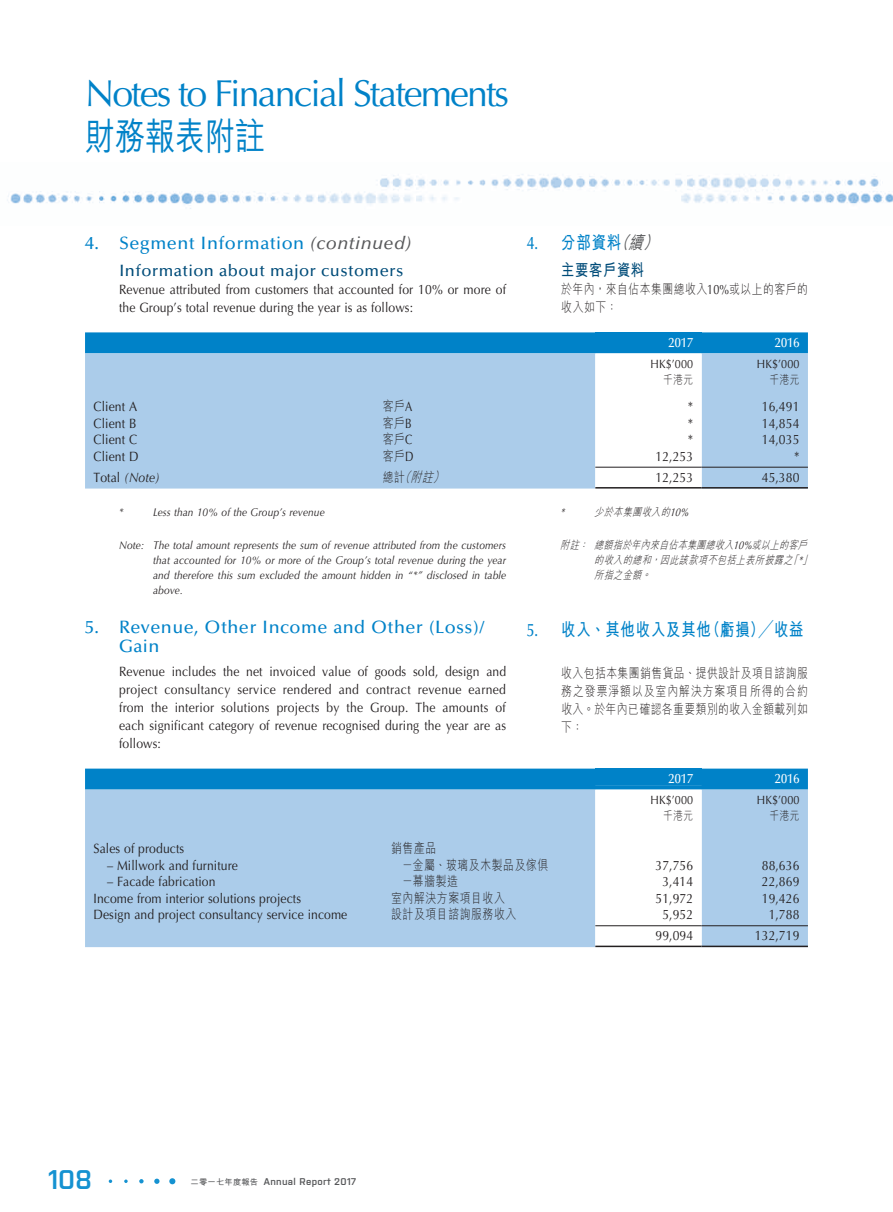
<style>
.page{position:relative;width:893px;height:1212px;background:#fff}
.page>*{position:absolute;margin:0;border:0;box-sizing:border-box;transform-origin:0 0}
.t1{font:37.5px "Optima LT Std";letter-spacing:-.05em;color:#0082c8}
.t2{font:500 37.5px "M Hei HK";color:#0082c8;scale:.8 1}
.t3{font:600 27px "Purista";color:#1592d1}
.t4{font:500 18px/19.5px "Optima LT Std";letter-spacing:.025em;color:#0082c8}
.t5{font:700 18px "M Hei HK";letter-spacing:.055em;color:#0082c8;scale:.8 1}
.t6{font:500 16.5px "Optima LT Std";letter-spacing:.025em;color:#004c79}
.t7{font:700 16.5px "M Hei HK";letter-spacing:.055em;color:#004c79;scale:.8 1}
.t8{font:13.5px/18px "Optima LT Std";letter-spacing:.01em;color:#231f20;scale:.9 1}
.t9{font:300 13.5px/18px "M Hei HK";letter-spacing:.06em;color:#231f20;text-align:justify;scale:.8 1}
.t10{font:500 13.5px "Optima LT Std";letter-spacing:.005em;color:#fff;scale:.9 1}
.t11{font:italic 13.5px "Optima LT Std";color:#231f20;scale:.9 1}
.t12{font:italic 300 13.5px "M Hei HK";color:#231f20;scale:.8 1}
.t13{font:12px "Optima LT Std";letter-spacing:.01em;color:#231f20;scale:.9 1}
.t14{font:300 12px "M Hei HK";letter-spacing:.06em;color:#231f20;scale:.8 1}
.t15{font:italic 11.25px/15px "Optima LT Std";letter-spacing:.01em;color:#231f20;text-align:justify;scale:.9 1}
.t16{font:italic 300 11.25px/15px "M Hei HK";color:#231f20;scale:.8 1}
.t17{font:600 9.75px "Purista";letter-spacing:.03em;color:#57585a}
.s1{font-style:italic;color:#57585a}
.s2{font-family:"Optima LT Std";font-weight:500}
.s3{font-weight:500;font-style:italic;color:#57585a}
.s4{font-family:"Optima LT Std";font-weight:400}
.s5{font-style:normal}
.s6{font-family:"M Hei HK";font-weight:700;font-size:8.25px}
</style>
<div class="page">
<img style="left:7px;top:174px;width:886px;height:35px">
<svg style="left:169px;top:1178px;width:6px;height:6px"></svg>
<svg style="left:154px;top:1178px;width:6px;height:6px"></svg>
<svg style="left:139px;top:1179px;width:5px;height:4px"></svg>
<svg style="left:124px;top:1179px;width:4px;height:4px"></svg>
<svg style="left:109px;top:1179px;width:3px;height:4px"></svg>
<svg style="left:85px;top:332px;width:723px;height:156px;background:#9ec8e8"></svg>
<hr style="left:595px;top:467px;width:107px;height:1px;background:#231f20">
<hr style="left:702px;top:467px;width:106px;height:1px;background:#231f20">
<hr style="left:595px;top:487px;width:107px;height:1px;background:#231f20">
<hr style="left:702px;top:487px;width:106px;height:1px;background:#231f20">
<svg style="left:85px;top:768px;width:723px;height:179px;background:#a1c9e8"></svg>
<hr style="left:595px;top:925px;width:107px;height:1px;background:#231f20">
<hr style="left:702px;top:925px;width:106px;height:1px;background:#231f20">
<hr style="left:595px;top:945px;width:107px;height:2px;background:#231f20">
<hr style="left:702px;top:945px;width:106px;height:2px;background:#231f20">
<h1 class="t1" style="left:85px;top:71px;width:426px">Notes to Financial Statements</h1>
<h1 class="t2" style="left:85px;top:109px;width:226px">財務報表附註</h1>
<h3 class="t4" style="left:85px;top:233px;width:328px">4. Segment Information <span class="s1">(continued)</span></h3>
<p class="t6" style="left:119px;top:261px;width:286px">Information about major customers</p>
<p class="t8" style="left:119px;top:281px;width:432px">Revenue attributed from customers that accounted for 10% or more of the Group’s total revenue during the year is as follows:</p>
<h3 class="t5" style="left:527px;top:229px;width:172px"><span class="s2">4.</span> 分部資料<span class="s3">（續）</span></h3>
<p class="t7" style="left:561px;top:258px;width:105px">主要客戶資料</p>
<p class="t9" style="left:561px;top:280px;width:310px">於年內，來自佔本集團總收入<span class="s4">10%</span>或以上的客戶的收入如下：</p>
<p class="t10" style="left:669px;top:334px;width:29px">2017</p>
<p class="t10" style="left:775px;top:334px;width:29px">2016</p>
<p class="t13" style="left:651px;top:357px;width:49px">HK$’000</p>
<p class="t13" style="left:757px;top:357px;width:49px">HK$’000</p>
<p class="t14" style="left:663px;top:371px;width:39px">千港元</p>
<p class="t14" style="left:769px;top:371px;width:39px">千港元</p>
<p class="t8" style="left:94px;top:398px;width:50px">Client A</p>
<p class="t9" style="left:383px;top:397px;width:38px">客戶<span class="s4">A</span></p>
<p class="t8" style="left:688px;top:398px;width:7px">*</p>
<p class="t8" style="left:762px;top:398px;width:43px">16,491</p>
<p class="t8" style="left:94px;top:414px;width:49px">Client B</p>
<p class="t9" style="left:383px;top:413px;width:38px">客戶<span class="s4">B</span></p>
<p class="t8" style="left:688px;top:414px;width:7px">*</p>
<p class="t8" style="left:762px;top:414px;width:43px">14,854</p>
<p class="t8" style="left:94px;top:431px;width:50px">Client C</p>
<p class="t9" style="left:383px;top:430px;width:38px">客戶<span class="s4">C</span></p>
<p class="t8" style="left:688px;top:431px;width:7px">*</p>
<p class="t8" style="left:762px;top:431px;width:43px">14,035</p>
<p class="t8" style="left:94px;top:447px;width:51px">Client D</p>
<p class="t9" style="left:383px;top:446px;width:40px">客戶<span class="s4">D</span></p>
<p class="t8" style="left:655px;top:447px;width:43px">12,253</p>
<p class="t8" style="left:794px;top:447px;width:7px">*</p>
<p class="t11" style="left:94px;top:469px;width:75px"><span class="s5">Total</span> (Note)</p>
<p class="t12" style="left:383px;top:467px;width:84px"><span class="s5">總計</span>（附註）</p>
<p class="t8" style="left:655px;top:468px;width:43px">12,253</p>
<p class="t8" style="left:762px;top:468px;width:43px">45,380</p>
<p class="t15" style="left:119px;top:505px;width:6px">*</p>
<p class="t15" style="left:153px;top:505px;width:192px">Less than 10% of the Group’s revenue</p>
<p class="t15" style="left:153px;top:538px;width:394px;text-indent:-34px">Note: The total amount represents the sum of revenue attributed from the customers that accounted for 10% or more of the Group’s total revenue during the year and therefore this sum excluded the amount hidden in “*” disclosed in table above.</p>
<h3 class="t4" style="left:119px;top:617px;width:367px;text-indent:-34px">5. Revenue, Other Income and Other (Loss)/<br>Gain</h3>
<p class="t8" style="left:119px;top:663px;width:432px;text-align:justify">Revenue includes the net invoiced value of goods sold, design and project consultancy service rendered and contract revenue earned from the interior solutions projects by the Group. The amounts of each significant category of revenue recognised during the year are as follows:</p>
<p class="t10" style="left:669px;top:771px;width:29px">2017</p>
<p class="t10" style="left:775px;top:771px;width:29px">2016</p>
<p class="t13" style="left:651px;top:793px;width:49px">HK$’000</p>
<p class="t13" style="left:757px;top:793px;width:49px">HK$’000</p>
<p class="t14" style="left:663px;top:807px;width:39px">千港元</p>
<p class="t14" style="left:769px;top:807px;width:39px">千港元</p>
<p class="t8" style="left:94px;top:840px;width:102px">Sales of products</p>
<p class="t9" style="left:391px;top:839px;width:58px">銷售產品</p>
<p class="t8" style="left:107px;top:856px;width:147px">– Millwork and furniture</p>
<p class="t9" style="left:402px;top:855px;width:184px">－金屬、玻璃及木製品及傢俱</p>
<p class="t8" style="left:655px;top:856px;width:43px">37,756</p>
<p class="t8" style="left:762px;top:856px;width:43px">88,636</p>
<p class="t8" style="left:107px;top:873px;width:122px">– Facade fabrication</p>
<p class="t9" style="left:402px;top:872px;width:71px">－幕牆製造</p>
<p class="t8" style="left:662px;top:873px;width:36px">3,414</p>
<p class="t8" style="left:762px;top:873px;width:43px">22,869</p>
<p class="t8" style="left:94px;top:889px;width:232px">Income from interior solutions projects</p>
<p class="t9" style="left:391px;top:888px;width:144px">室內解決方案項目收入</p>
<p class="t8" style="left:655px;top:889px;width:43px">51,972</p>
<p class="t8" style="left:762px;top:889px;width:43px">19,426</p>
<p class="t8" style="left:94px;top:906px;width:283px">Design and project consultancy service income</p>
<p class="t9" style="left:391px;top:905px;width:158px">設計及項目諮詢服務收入</p>
<p class="t8" style="left:662px;top:906px;width:36px">5,952</p>
<p class="t8" style="left:769px;top:906px;width:36px">1,788</p>
<p class="t8" style="left:655px;top:927px;width:43px">99,094</p>
<p class="t8" style="left:755px;top:927px;width:51px">132,719</p>
<p class="t16" style="left:560px;top:504px;width:166px"><span class="s4">*</span> 少於本集團收入的<span class="s4">10%</span></p>
<p class="t16" style="left:594px;top:537px;width:278px;text-indent:-34px">附註：總額指於年內來自佔本集團總收入<span class="s4">10%</span>或以上的客戶的收入的總和，因此該款項不包括上表所披露之「<span class="s4">*</span>」所指之金額。</p>
<h3 class="t5" style="left:527px;top:616px;width:347px"><span class="s2">5.</span> 收入、其他收入及其他（虧損）╱收益</h3>
<p class="t9" style="left:561px;top:663px;width:310px">收入包括本集團銷售貨品、提供設計及項目諮詢服務之發票淨額以及室內解決方案項目所得的合約收入。於年內已確認各重要類別的收入金額載列如下：</p>
<h2 class="t3" style="left:48px;top:1159px;width:46px">108</h2>
<p class="t17" style="left:191px;top:1174px;width:167px"><span class="s6">二零一七年度報告</span> Annual Report 2017</p>
</div>
